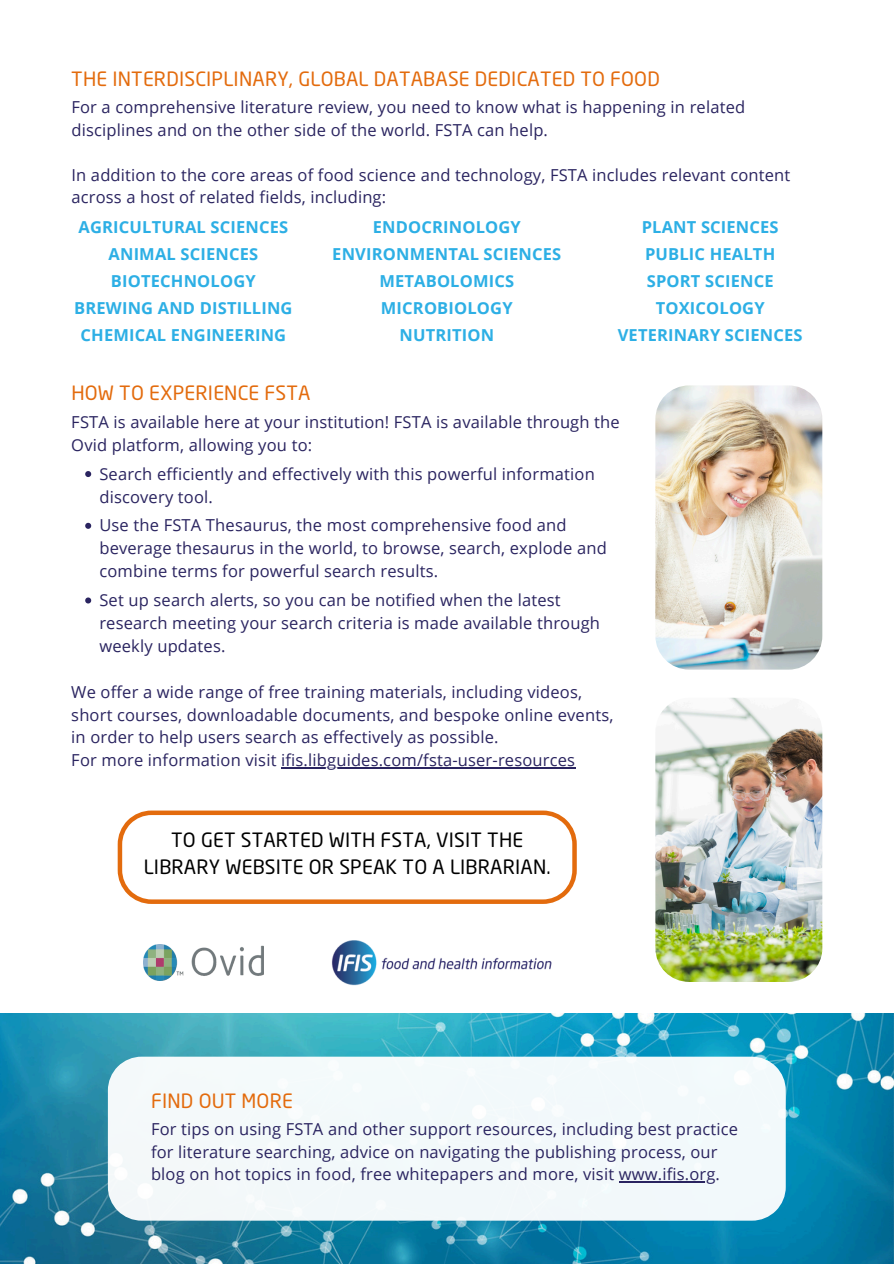
<style>
.page{position:relative;width:894px;height:1264px;background:#fff}
.page>*{position:absolute;margin:0;border:0;box-sizing:border-box;transform-origin:0 0}
.t1{font:19.5px "Neo Sans Pro";letter-spacing:.01em;color:#e36b0d}
.t2{font:19.5px/27px "Neo Sans Pro";letter-spacing:.01em;color:#000;text-align:center}
.t3{font:16.5px/22.8px "Open Sans";letter-spacing:.01em;color:#2a2460}
.t4{font:700 16.5px/27px "Open Sans";letter-spacing:.01em;color:#2dafe5;text-align:center}
</style>
<div class="page">
<img style="left:655px;top:385px;width:166px;height:284px;border-radius:34px">
<img style="left:655px;top:697px;width:166px;height:284px;border-radius:34px">
<img style="left:0;top:1013px;width:893px;height:250px">
<div style="left:108px;top:1056px;width:677px;height:164px;background:#f2f9fb"></div>
<img style="left:332px;top:940px;width:219px;height:45px">
<svg style="left:85px;top:471px;width:6px;height:6px"></svg>
<svg style="left:85px;top:523px;width:6px;height:6px"></svg>
<svg style="left:85px;top:597px;width:6px;height:6px"></svg>
<hr style="left:281px;top:767px;width:294px;height:2px;background:#2a2460">
<img style="left:143px;top:944px;width:120px;height:36px">
<hr style="left:618px;top:1181px;width:97px;height:1px;background:#2a2460">
<svg style="left:118px;top:810px;width:458px;height:93px"></svg>
<p class="t1" style="left:71px;top:71px;width:590px">THE INTERDISCIPLINARY, GLOBAL DATABASE DEDICATED TO FOOD</p>
<p class="t3" style="left:71px;top:95px;width:675px">For a comprehensive literature review, you need to know what is happening in related disciplines and on the other side of the world. FSTA can help.</p>
<p class="t3" style="left:71px;top:163px;width:720px">In addition to the core areas of food science and technology, FSTA includes relevant content across a host of related fields, including:</p>
<p class="t4" style="left:74px;top:213px;width:220px">AGRICULTURAL SCIENCES<br>ANIMAL SCIENCES<br>BIOTECHNOLOGY<br>BREWING AND DISTILLING<br>CHEMICAL ENGINEERING</p>
<p class="t4" style="left:332px;top:213px;width:230px">ENDOCRINOLOGY<br>ENVIRONMENTAL SCIENCES<br>METABOLOMICS<br>MICROBIOLOGY<br>NUTRITION</p>
<p class="t4" style="left:617px;top:213px;width:186px">PLANT SCIENCES<br>PUBLIC HEALTH<br>SPORT SCIENCE<br>TOXICOLOGY<br>VETERINARY SCIENCES</p>
<p class="t1" style="left:71px;top:385px;width:240px">HOW TO EXPERIENCE FSTA</p>
<p class="t3" style="left:71px;top:410px;width:550px">FSTA is available here at your institution! FSTA is available through the<br>Ovid platform, allowing you to:</p>
<p class="t3" style="left:99px;top:462px;width:497px">Search efficiently and effectively with this powerful information discovery tool.</p>
<h2 class="t3" style="left:99px;top:513px;width:508px">Use the FSTA Thesaurus, the most comprehensive food and beverage thesaurus in the world, to browse, search, explode and combine terms for powerful search results.</h2>
<h2 class="t3" style="left:99px;top:588px;width:502px">Set up search alerts, so you can be notified when the latest research meeting your search criteria is made available through weekly updates.</h2>
<h2 class="t3" style="left:71px;top:680px;width:543px">We offer a wide range of free training materials, including videos, short courses, downloadable documents, and bespoke online events, in order to help users search as effectively as possible.</h2>
<p class="t3" style="left:71px;top:748px;width:505px">For more information visit ifis.libguides.com/fsta-user-resources</p>
<p class="t2" style="left:144px;top:828px;width:408px">TO GET STARTED WITH FSTA, VISIT THE<br>LIBRARY WEBSITE OR SPEAK TO A LIBRARIAN.</p>
<p class="t1" style="left:151px;top:1093px;width:143px">FIND OUT MORE</p>
<p class="t3" style="left:151px;top:1117px;width:588px">For tips on using FSTA and other support resources, including best practice for literature searching, advice on navigating the publishing process, our blog on hot topics in food, free whitepapers and more, visit www.ifis.org.</p>
</div>
